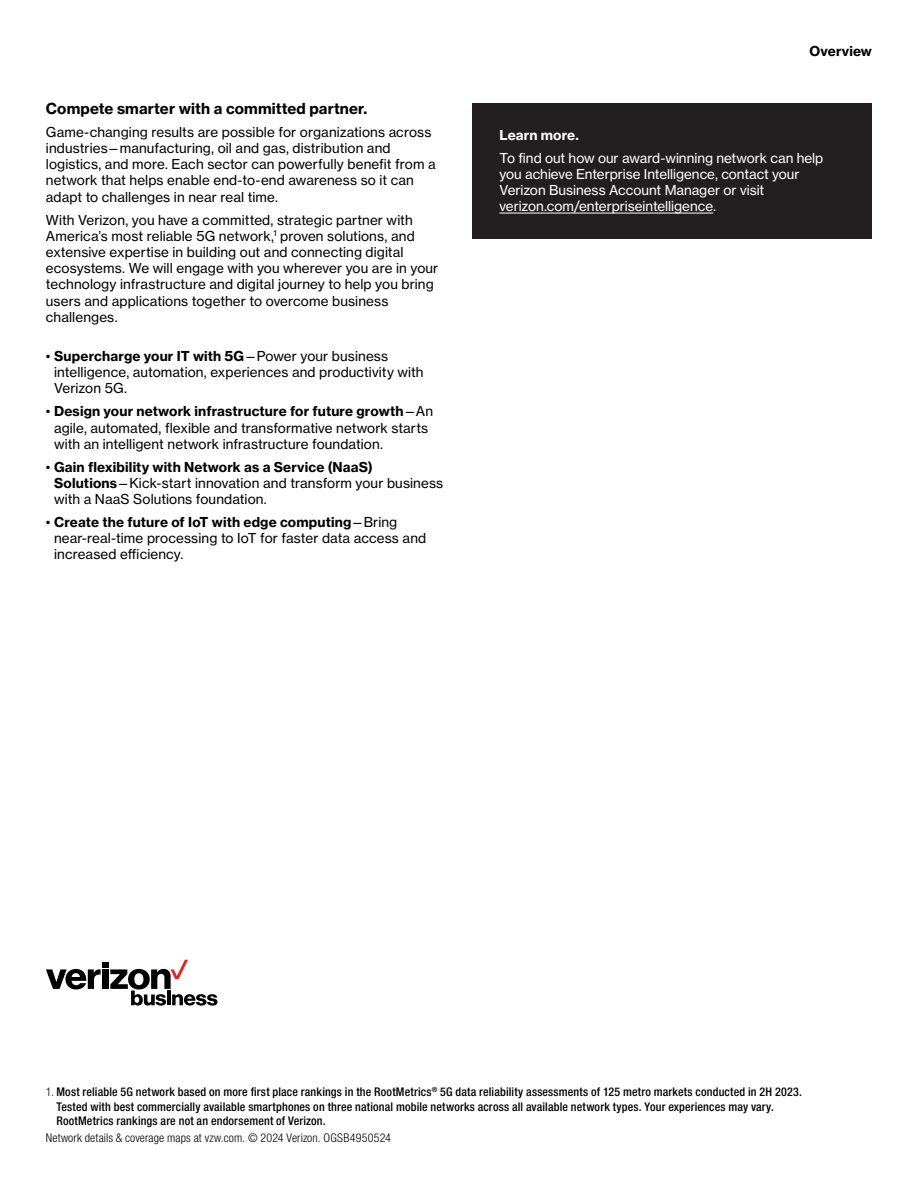
<style>
.page{position:relative;width:918px;height:1188px;background:#fff}
.page>*{position:absolute;margin:0;border:0;box-sizing:border-box;transform-origin:0 0}
._2021_Body_Text{font:700 15px "Verizon NHGTX";letter-spacing:.01em;color:#000}
._2021_Body_Text-2{font:13.5px/16.2px "Verizon NHGTX";letter-spacing:.01em;color:#000}
._2021_Call_Out_Text{font:13.5px/16.2px "Verizon NHGTX";color:#fff}
._2021_Call_Out_Text-2{font:700 13.5px "Verizon NHGTX";letter-spacing:.005em;color:#fff}
._2021_Title_Doc_Type_Black{font:700 13.5px "Verizon NHGTX";letter-spacing:.01em;color:#000}
._2021_Legal_W_Footnotes{font:500 condensed 12px/14.4px "Helvetica Neue LT Std";letter-spacing:.015em;color:#000}
._2021_Legal_W_Footnotes-2{font:300 condensed 12px "Helvetica Neue LT Std";letter-spacing:.01em;color:#000}
.s1{font-weight:700}
.s2{font-weight:300}
</style>
<div class="page">
<div style="left:472px;top:103px;width:400px;height:135px;background:#231f20"></div>
<hr style="left:500px;top:213px;width:213px;height:1px;background:#fff">
<svg style="left:46px;top:960px;width:172px;height:46px"></svg>
<hr style="left:167px;top:994px;width:4px;height:11px;background:#000">
<p class="_2021_Body_Text" style="left:46px;top:99px;width:323px">Compete smarter with a committed partner.</p>
<p class="_2021_Body_Text-2" style="left:46px;top:124px;width:391px">Game-changing results are possible for organizations across industries—manufacturing, oil and gas, distribution and logistics, and more. Each sector can powerfully benefit from a network that helps enable end-to-end awareness so it can adapt to challenges in near real time.</p>
<p class="_2021_Body_Text-2" style="left:46px;top:211px;width:394px">With Verizon, you have a committed, strategic partner with America’s most reliable 5G network,<sup>1</sup> proven solutions, and extensive expertise in building out and connecting digital ecosystems. We will engage with you wherever you are in your technology infrastructure and digital journey to help you bring users and applications together to overcome business challenges.</p>
<p class="_2021_Body_Text-2" style="left:54px;top:348px;width:371px;text-indent:-8px">• <span class="s1">Supercharge your IT with 5G</span>—Power your business intelligence, automation, experiences and productivity with<br>Verizon 5G.</p>
<p class="_2021_Body_Text-2" style="left:54px;top:403px;width:381px;text-indent:-8px">• <span class="s1">Design your network infrastructure for future growth</span>—An agile, automated, flexible and transformative network starts with an intelligent network infrastructure foundation.</p>
<p class="_2021_Body_Text-2" style="left:54px;top:458px;width:391px;text-indent:-8px">• <span class="s1">Gain flexibility with Network as a Service (NaaS)<br>Solutions</span>—Kick-start innovation and transform your business with a NaaS Solutions foundation.</p>
<p class="_2021_Body_Text-2" style="left:54px;top:514px;width:374px;text-indent:-8px">• <span class="s1">Create the future of IoT with edge computing</span>—Bring near-real-time processing to IoT for faster data access and increased efficiency.</p>
<p class="_2021_Title_Doc_Type_Black" style="left:810px;top:42px;width:64px">Overview</p>
<p class="_2021_Call_Out_Text-2" style="left:500px;top:126px;width:81px">Learn more.</p>
<p class="_2021_Call_Out_Text" style="left:500px;top:149px;width:325px">To find out how our award-winning network can help you achieve Enterprise Intelligence, contact your Verizon Business Account Manager or visit verizon.com/enterpriseintelligence.</p>
<p class="_2021_Legal_W_Footnotes" style="left:56px;top:1085px;width:747px;text-indent:-10px"><span class="s2">1.</span> Most reliable 5G network based on more first place rankings in the RootMetrics<sup>®</sup> 5G data reliability assessments of 125 metro markets conducted in 2H 2023.<br>Tested with best commercially available smartphones on three national mobile networks across all available network types. Your experiences may vary.<br>RootMetrics rankings are not an endorsement of Verizon.</p>
<p class="_2021_Legal_W_Footnotes-2" style="left:46px;top:1131px;width:347px">Network details &amp; coverage maps at vzw.com. © 2024 Verizon. OGSB4950524</p>
</div>
